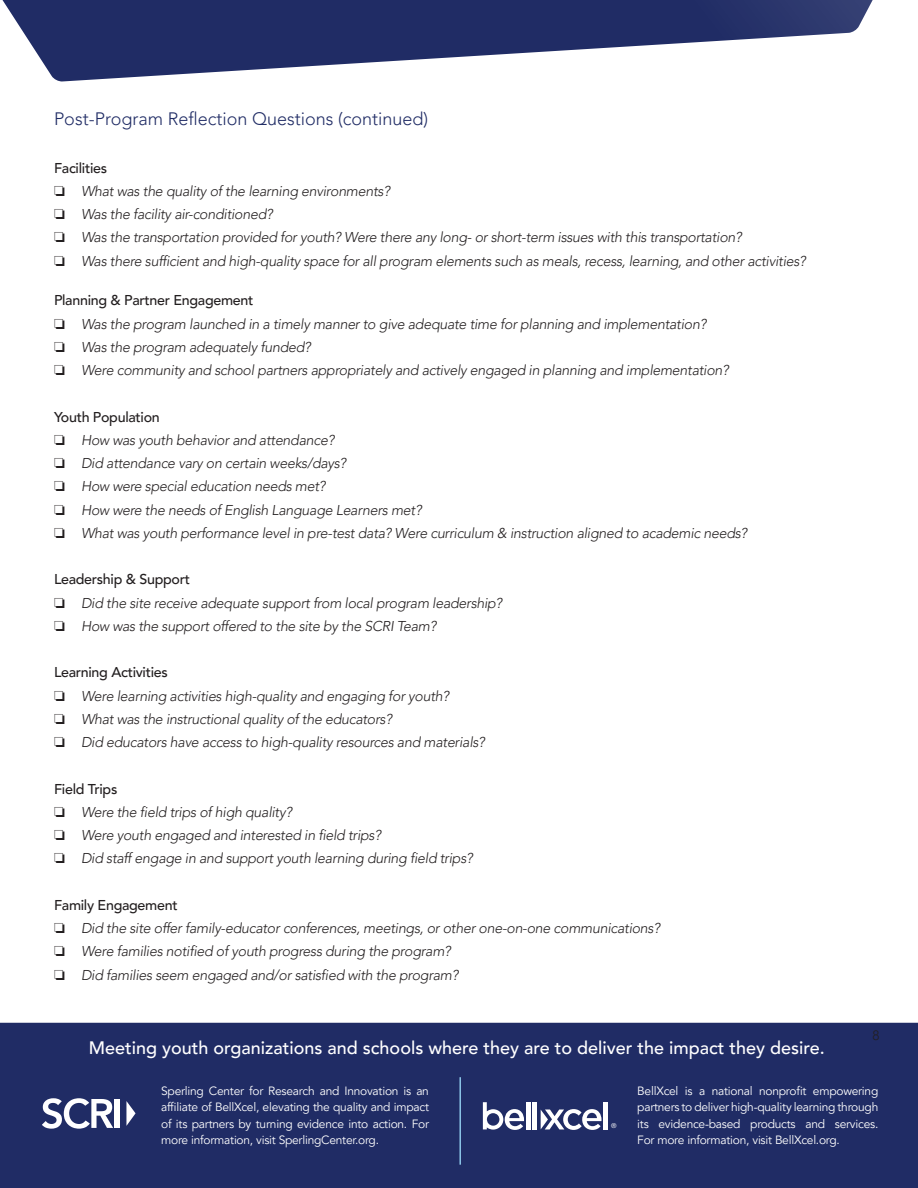
<style>
.page{position:relative;width:918px;height:1188px;background:#fff}
.page>*{position:absolute;margin:0;border:0;box-sizing:border-box;transform-origin:0 0}
.t1{font:500 18px "Avenir LT Pro";color:#fff}
.t2{font:300 18px "Avenir LT Pro";color:#202c65}
.t3{font:italic 300 14.25px "Avenir LT Pro";letter-spacing:-.02em;color:#231f20}
.t4{font:500 14.25px "Avenir LT Pro";letter-spacing:-.02em;color:#231f20}
.t5{font:300 13.5px "Avenir LT Pro";color:#231f20}
.t6{font:12px/16.5px "Avenir LT Pro";letter-spacing:-.02em;color:#fff;text-align:justify}
.t7{font:6.75px "Avenir LT Pro";color:#fff}
</style>
<div class="page">
<svg style="left:2px;top:0;width:871px;height:82px;fill:#202c65"></svg>
<div style="left:1px;top:1024px;width:916px;height:163px;background:#202c65"></div>
<div style="left:0;top:1023px;width:918px;height:165px;border:2px solid #202c65"></div>
<svg style="left:126px;top:1101px;width:10px;height:25px"></svg>
<svg style="left:42px;top:1098px;width:71px;height:31px"></svg>
<div style="left:115px;top:1099px;width:5px;height:29px;background:#fff"></div>
<div style="left:603px;top:1102px;width:5px;height:27px;background:#fff"></div>
<svg style="left:541px;top:1109px;width:61px;height:21px"></svg>
<svg style="left:483px;top:1102px;width:41px;height:28px"></svg>
<hr style="left:526px;top:1102px;width:4px;height:27px;background:#fff">
<hr style="left:533px;top:1102px;width:4px;height:27px;background:#fff">
<hr style="left:459px;top:1077px;width:2px;height:88px;background:#8cc6e8">
<p class="t2" style="left:54px;top:108px;width:376px">Post-Program Reflection Questions (continued)</p>
<p class="t4" style="left:54px;top:159px;width:55px">Facilities</p>
<p class="t3" style="left:54px;top:183px;width:337px">❏ What was the quality of the learning environments?</p>
<p class="t3" style="left:54px;top:206px;width:220px">❏ Was the facility air-conditioned?</p>
<p class="t3" style="left:54px;top:229px;width:689px">❏ Was the transportation provided for youth? Were there any long- or short-term issues with this transportation?</p>
<p class="t3" style="left:54px;top:252px;width:753px">❏ Was there sufficient and high-quality space for all program elements such as meals, recess, learning, and other activities?</p>
<p class="t4" style="left:54px;top:292px;width:201px">Planning &amp; Partner Engagement</p>
<p class="t3" style="left:54px;top:315px;width:654px">❏ Was the program launched in a timely manner to give adequate time for planning and implementation?</p>
<p class="t3" style="left:54px;top:339px;width:258px">❏ Was the program adequately funded?</p>
<p class="t3" style="left:54px;top:362px;width:676px">❏ Were community and school partners appropriately and actively engaged in planning and implementation?</p>
<p class="t4" style="left:54px;top:408px;width:107px">Youth Population</p>
<p class="t3" style="left:54px;top:432px;width:282px">❏ How was youth behavior and attendance?</p>
<p class="t3" style="left:54px;top:455px;width:294px">❏ Did attendance vary on certain weeks/days?</p>
<p class="t3" style="left:54px;top:478px;width:273px">❏ How were special education needs met?</p>
<p class="t3" style="left:54px;top:501px;width:369px">❏ How were the needs of English Language Learners met?</p>
<p class="t3" style="left:54px;top:525px;width:695px">❏ What was youth performance level in pre-test data? Were curriculum &amp; instruction aligned to academic needs?</p>
<p class="t4" style="left:54px;top:571px;width:138px">Leadership &amp; Support</p>
<p class="t3" style="left:54px;top:594px;width:450px">❏ Did the site receive adequate support from local program leadership?</p>
<p class="t3" style="left:54px;top:618px;width:384px">❏ How was the support offered to the site by the SCRI Team?</p>
<p class="t4" style="left:54px;top:664px;width:115px">Learning Activities</p>
<p class="t3" style="left:54px;top:687px;width:397px">❏ Were learning activities high-quality and engaging for youth?</p>
<p class="t3" style="left:54px;top:711px;width:340px">❏ What was the instructional quality of the educators?</p>
<p class="t3" style="left:54px;top:734px;width:432px">❏ Did educators have access to high-quality resources and materials?</p>
<p class="t4" style="left:54px;top:780px;width:65px">Field Trips</p>
<p class="t3" style="left:54px;top:804px;width:239px">❏ Were the field trips of high quality?</p>
<p class="t3" style="left:54px;top:827px;width:328px">❏ Were youth engaged and interested in field trips?</p>
<p class="t3" style="left:54px;top:850px;width:420px">❏ Did staff engage in and support youth learning during field trips?</p>
<p class="t4" style="left:54px;top:897px;width:125px">Family Engagement</p>
<p class="t3" style="left:54px;top:920px;width:608px">❏ Did the site offer family-educator conferences, meetings, or other one-on-one communications?</p>
<p class="t3" style="left:54px;top:943px;width:398px">❏ Were families notified of youth progress during the program?</p>
<p class="t3" style="left:54px;top:966px;width:406px">❏ Did families seem engaged and/or satisfied with the program?</p>
<p class="t1" style="left:89px;top:1037px;width:738px">Meeting youth organizations and schools where they are to deliver the impact they desire.</p>
<p class="t5" style="left:873px;top:1027px;width:9px">8</p>
<p class="t6" style="left:161px;top:1083px;width:269px">Sperling Center for Research and Innovation is an affiliate of BellXcel, elevating the quality and impact of its partners by turning evidence into action. For more information, visit SperlingCenter.org.</p>
<p class="t7" style="left:611px;top:1121px;width:7px">®</p>
<p class="t6" style="left:637px;top:1083px;width:243px">BellXcel is a national nonprofit empowering partners to deliver high-quality learning through its evidence-based products and services.<br>For more information, visit BellXcel.org.</p>
</div>
